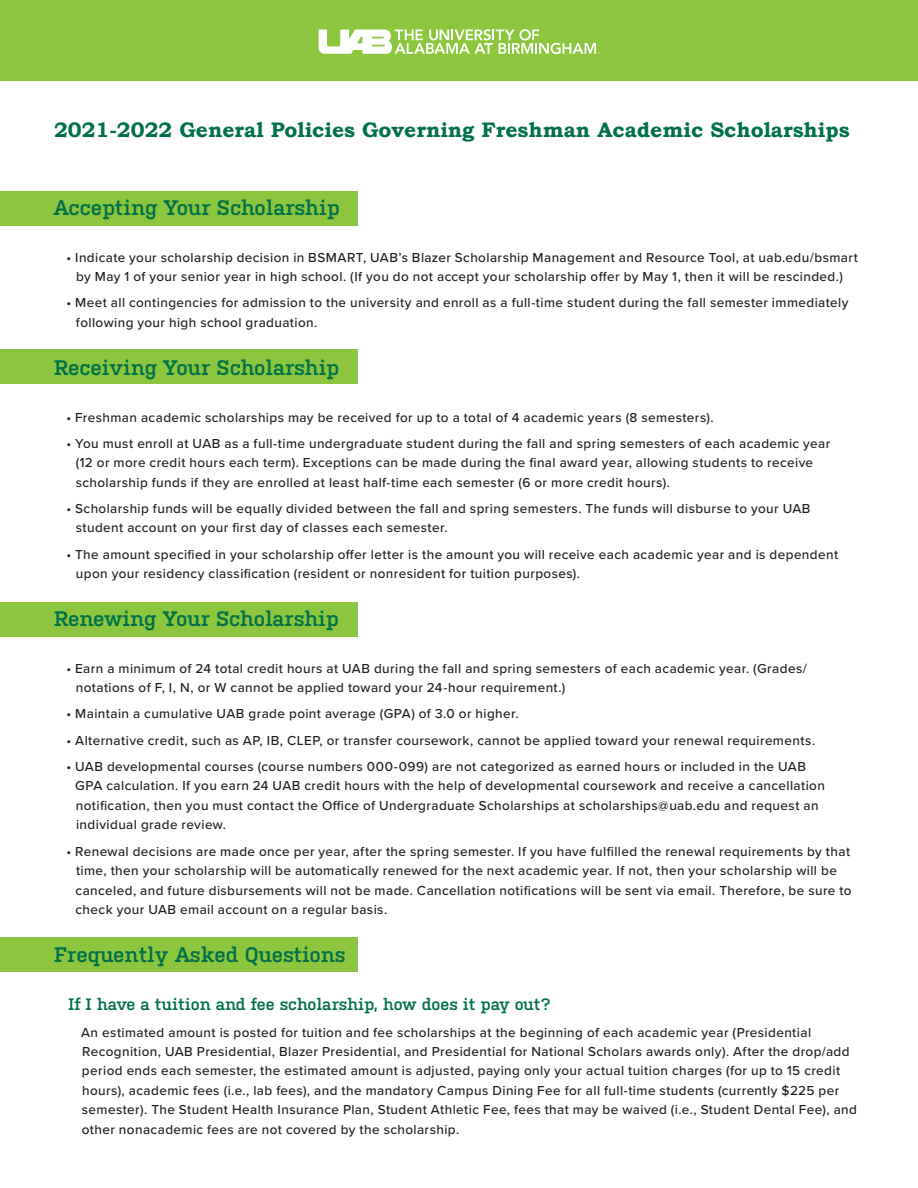
<style>
.page{position:relative;width:918px;height:1188px;background:#fff}
.page>*{position:absolute;margin:0;border:0;box-sizing:border-box;transform-origin:0 0}
.t1{font:600 21px "Kulturista";color:#007049}
.t2{font:700 21px "Bookman Old Style";color:#007049}
.t3{font:600 16.5px "Kulturista";color:#007049}
.t4{font:500 13.5px/19.5px "Proxima Nova";letter-spacing:.03em;color:#231f20}
</style>
<div class="page">
<div style="left:0;top:938px;width:357px;height:34px;background:#8bc63e"></div>
<div style="left:0;top:191px;width:357px;height:35px;background:#8bc63e"></div>
<div style="left:0;top:350px;width:357px;height:34px;background:#8bc63e"></div>
<div style="left:0;top:602px;width:357px;height:34px;background:#8bc63e"></div>
<div style="left:0;top:0;width:918px;height:81px;background:#8bc63e"></div>
<svg style="left:319px;top:29px;width:280px;height:25px"></svg>
<h1 class="t2" style="left:54px;top:117px;width:797px">2021-2022 General Policies Governing Freshman Academic Scholarships</h1>
<h1 class="t1" style="left:53px;top:199px;width:288px">Accepting Your Scholarship</h1>
<p class="t4" style="left:66px;top:248px;width:793px;text-align:center">• Indicate your scholarship decision in BSMART, UAB’s Blazer Scholarship Management and Resource Tool, at uab.edu/bsmart by May 1 of your senior year in high school. (If you do not accept your scholarship offer by May 1, then it will be rescinded.)</p>
<p class="t4" style="left:76px;top:294px;width:774px;text-indent:-10px">• Meet all contingencies for admission to the university and enroll as a full-time student during the fall semester immediately following your high school graduation.</p>
<h1 class="t1" style="left:54px;top:359px;width:287px">Receiving Your Scholarship</h1>
<p class="t4" style="left:66px;top:408px;width:649px">• Freshman academic scholarships may be received for up to a total of 4 academic years (8 semesters).</p>
<p class="t4" style="left:76px;top:434px;width:756px;text-indent:-9px">• You must enroll at UAB as a full-time undergraduate student during the fall and spring semesters of each academic year (12 or more credit hours each term). Exceptions can be made during the final award year, allowing students to receive scholarship funds if they are enrolled at least half-time each semester (6 or more credit hours).</p>
<p class="t4" style="left:76px;top:500px;width:736px;text-indent:-9px">• Scholarship funds will be equally divided between the fall and spring semesters. The funds will disburse to your UAB student account on your first day of classes each semester.</p>
<p class="t4" style="left:76px;top:545px;width:764px;text-indent:-9px">• The amount specified in your scholarship offer letter is the amount you will receive each academic year and is dependent upon your residency classification (resident or nonresident for tuition purposes).</p>
<h1 class="t1" style="left:54px;top:610px;width:287px">Renewing Your Scholarship</h1>
<p class="t4" style="left:76px;top:659px;width:733px;text-indent:-9px">• Earn a minimum of 24 total credit hours at UAB during the fall and spring semesters of each academic year. (Grades/ notations of F, I, N, or W cannot be applied toward your 24-hour requirement.)</p>
<p class="t4" style="left:66px;top:705px;width:454px">• Maintain a cumulative UAB grade point average (GPA) of 3.0 or higher.</p>
<p class="t4" style="left:66px;top:731px;width:750px">• Alternative credit, such as AP, IB, CLEP, or transfer coursework, cannot be applied toward your renewal requirements.</p>
<p class="t4" style="left:75px;top:758px;width:751px;text-indent:-9px">• UAB developmental courses (course numbers 000-099) are not categorized as earned hours or included in the UAB GPA calculation. If you earn 24 UAB credit hours with the help of developmental coursework and receive a cancellation notification, then you must contact the Office of Undergraduate Scholarships at scholarships@uab.edu and request an individual grade review.</p>
<p class="t4" style="left:76px;top:842px;width:778px;text-indent:-9px">• Renewal decisions are made once per year, after the spring semester. If you have fulfilled the renewal requirements by that time, then your scholarship will be automatically renewed for the next academic year. If not, then your scholarship will be canceled, and future disbursements will not be made. Cancellation notifications will be sent via email. Therefore, be sure to check your UAB email account on a regular basis.</p>
<h1 class="t1" style="left:54px;top:946px;width:293px">Frequently Asked Questions</h1>
<p class="t3" style="left:68px;top:998px;width:484px">If I have a tuition and fee scholarship, how does it pay out?</p>
<p class="t4" style="left:81px;top:1023px;width:777px">An estimated amount is posted for tuition and fee scholarships at the beginning of each academic year (Presidential Recognition, UAB Presidential, Blazer Presidential, and Presidential for National Scholars awards only). After the drop/add period ends each semester, the estimated amount is adjusted, paying only your actual tuition charges (for up to 15 credit hours), academic fees (i.e., lab fees), and the mandatory Campus Dining Fee for all full-time students (currently $225 per semester). The Student Health Insurance Plan, Student Athletic Fee, fees that may be waived (i.e., Student Dental Fee), and other nonacademic fees are not covered by the scholarship.</p>
</div>
